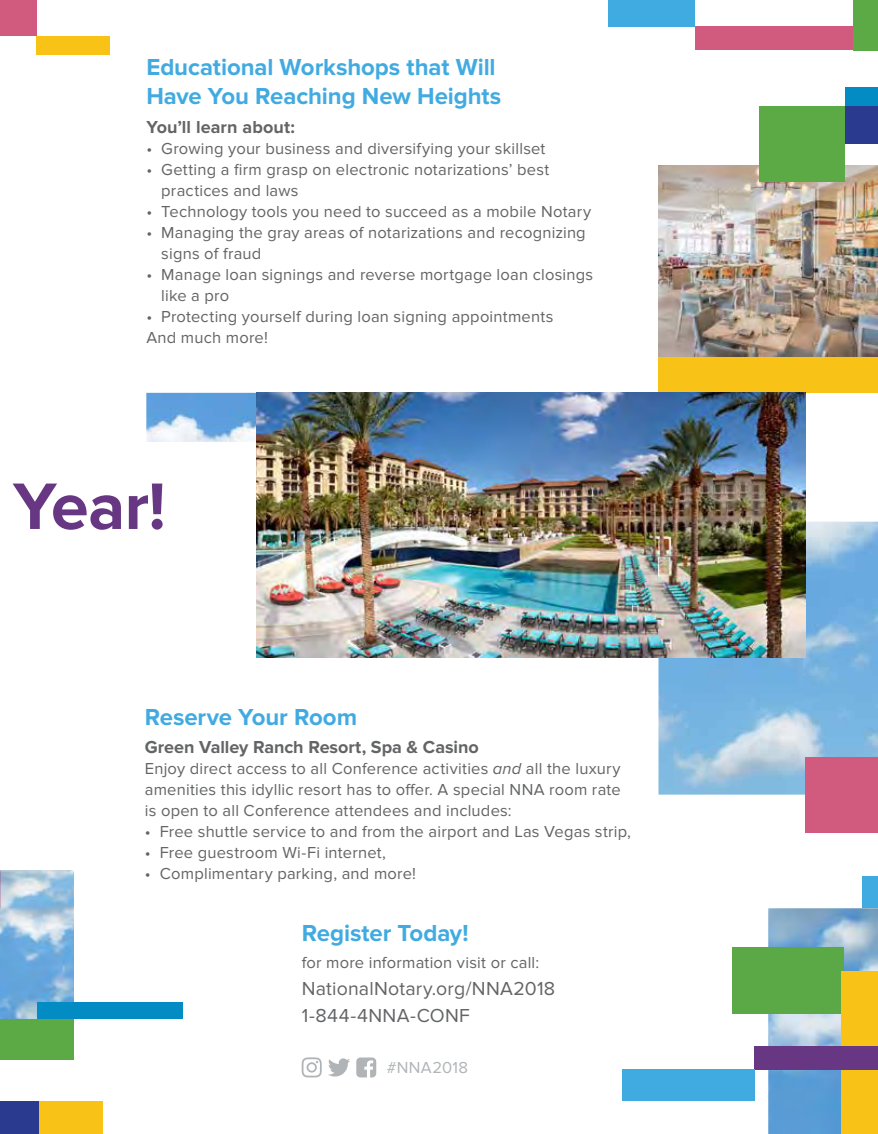
<style>
.page{position:relative;width:878px;height:1134px;background:#fff}
.page>*{position:absolute;margin:0;border:0;box-sizing:border-box;transform-origin:0 0}
.t1{font:700 68.1px "Proxima Nova";color:#673783}
.t2{font:700 24px/28.8px "Proxima Nova";letter-spacing:-.005em;color:#41abe1}
.t3{font:19.5px/27px "Proxima Nova";letter-spacing:.015em;color:#636466}
.t4{font:700 18px "Proxima Nova";letter-spacing:-.005em;color:#636466}
.t5{font:16.5px/21px "Proxima Nova";letter-spacing:.015em;color:#636466}
.t6{font:16.5px "Proxima Nova";letter-spacing:.02em;color:#b1b4b6}
.s1{font-style:italic}
</style>
<div class="page">
<img style="left:0;top:871px;width:73px;height:148px">
<img style="left:658px;top:522px;width:220px;height:273px">
<img style="left:768px;top:908px;width:110px;height:226px">
<div style="left:608px;top:0;width:87px;height:26px;background:#3fabe1"></div>
<div style="left:0;top:1101px;width:39px;height:33px;background:#2a3a8e"></div>
<div style="left:39px;top:1101px;width:64px;height:33px;background:#f9c216"></div>
<div style="left:0;top:1019px;width:73px;height:40px;background:#5caa46"></div>
<div style="left:37px;top:1002px;width:146px;height:17px;background:#038bc3"></div>
<div style="left:37px;top:36px;width:73px;height:19px;background:#f9c216"></div>
<div style="left:658px;top:357px;width:220px;height:36px;background:#f9c216"></div>
<div style="left:695px;top:26px;width:158px;height:24px;background:#d05b7e"></div>
<div style="left:805px;top:757px;width:73px;height:75px;background:#d05b7e"></div>
<div style="left:853px;top:0;width:25px;height:50px;background:#5caa46"></div>
<div style="left:0;top:0;width:37px;height:36px;background:#d05b7e"></div>
<div style="left:731px;top:947px;width:112px;height:67px;background:#5ba946"></div>
<div style="left:841px;top:972px;width:37px;height:162px;background:#f9c216"></div>
<div style="left:862px;top:876px;width:16px;height:32px;background:#3fabe1"></div>
<div style="left:754px;top:1046px;width:124px;height:24px;background:#673783"></div>
<div style="left:622px;top:1069px;width:132px;height:32px;background:#3fabe1"></div>
<img style="left:146px;top:393px;width:110px;height:49px">
<img style="left:256px;top:393px;width:549px;height:265px">
<img style="left:658px;top:165px;width:220px;height:192px">
<svg style="left:328px;top:1058px;width:22px;height:19px"></svg>
<svg style="left:356px;top:1057px;width:20px;height:20px"></svg>
<svg style="left:302px;top:1057px;width:20px;height:20px"></svg>
<div style="left:845px;top:106px;width:33px;height:38px;background:#2a3a8e"></div>
<div style="left:845px;top:87px;width:33px;height:19px;background:#038bc3"></div>
<div style="left:759px;top:106px;width:86px;height:76px;background:#5caa46"></div>
<h2 class="t2" style="left:146px;top:53px;width:356px">Educational Workshops that Will<br>Have You Reaching New Heights</h2>
<p class="t4" style="left:146px;top:117px;width:150px">You’ll learn about:</p>
<p class="t5" style="left:146px;top:138px;width:400px">• Growing your business and diversifying your skillset</p>
<p class="t5" style="left:161px;top:159px;width:389px;text-indent:-15px">• Getting a firm grasp on electronic notarizations’ best practices and laws</p>
<p class="t5" style="left:146px;top:201px;width:446px">• Technology tools you need to succeed as a mobile Notary</p>
<p class="t5" style="left:161px;top:222px;width:426px;text-indent:-15px">• Managing the gray areas of notarizations and recognizing signs of fraud</p>
<p class="t5" style="left:161px;top:264px;width:433px;text-indent:-15px">• Manage loan signings and reverse mortgage loan closings like a pro</p>
<p class="t5" style="left:146px;top:306px;width:409px">• Protecting yourself during loan signing appointments<br>And much more!</p>
<h1 class="t1" style="left:13px;top:467px;width:154px">Year!</h1>
<h2 class="t2" style="left:145px;top:703px;width:214px">Reserve Your Room</h2>
<p class="t4" style="left:145px;top:737px;width:335px">Green Valley Ranch Resort, Spa &amp; Casino</p>
<p class="t5" style="left:145px;top:758px;width:477px;text-align:justify">Enjoy direct access to all Conference activities <span class="s1">and</span> all the luxury amenities this idyllic resort has to offer. A special NNA room rate is open to all Conference attendees and includes:</p>
<p class="t5" style="left:145px;top:821px;width:488px">• Free shuttle service to and from the airport and Las Vegas strip,</p>
<p class="t5" style="left:145px;top:842px;width:243px">• Free guestroom Wi-Fi internet,</p>
<p class="t5" style="left:145px;top:863px;width:273px">• Complimentary parking, and more!</p>
<h2 class="t2" style="left:302px;top:920px;width:168px">Register Today!</h2>
<p class="t5" style="left:302px;top:952px;width:239px">for more information visit or call:</p>
<p class="t3" style="left:302px;top:975px;width:255px">NationalNotary.org/NNA2018<br>1-844-4NNA-CONF</p>
<p class="t6" style="left:387px;top:1058px;width:83px">#NNA2018</p>
</div>
